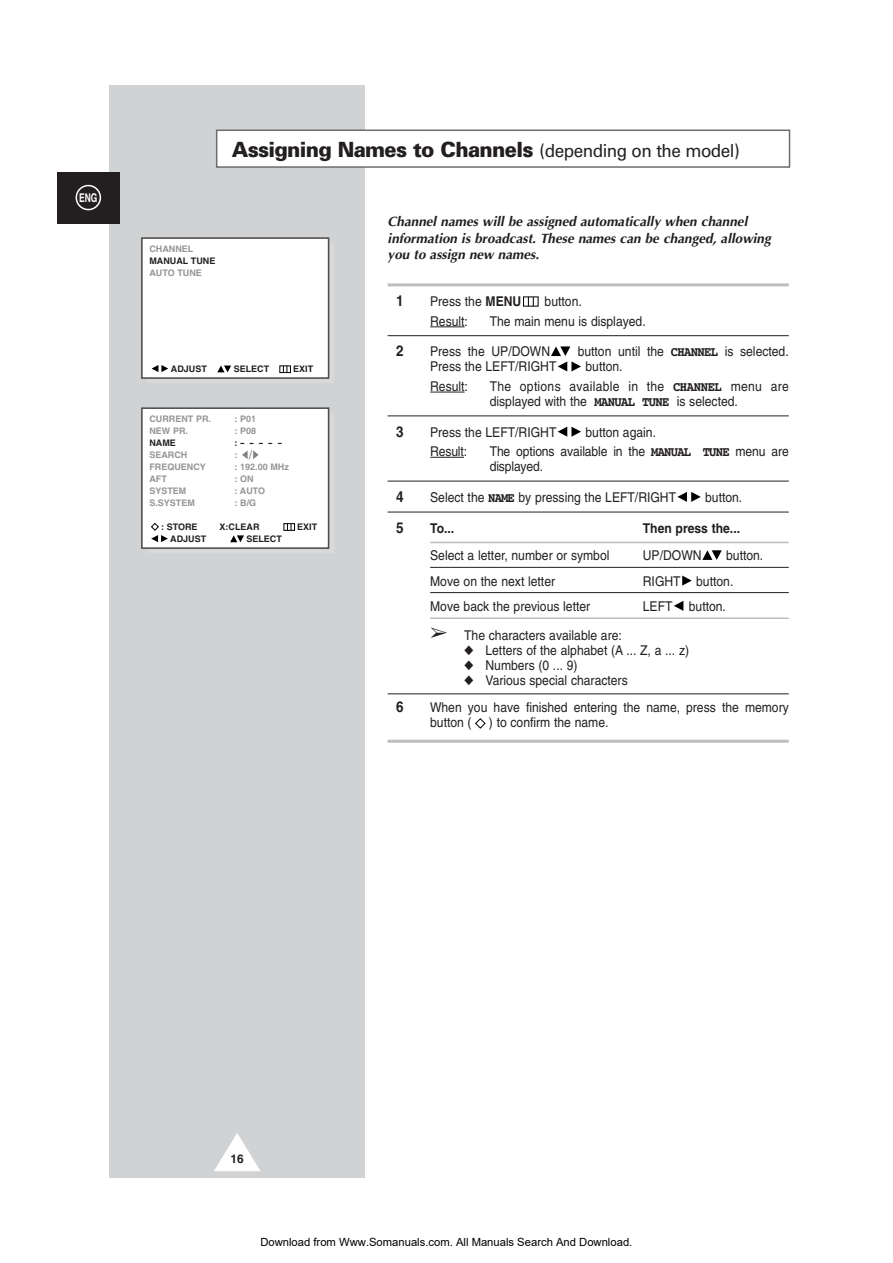
<style>
.page{position:relative;width:893px;height:1263px;background:#fff}
.page>*{position:absolute;margin:0;border:0;box-sizing:border-box;transform-origin:0 0}
.t1{font:900 21px "Univers";letter-spacing:-.035em;color:#231f20;scale:.95 1}
.t2{font:700 15px "Helvetica";color:#231f20;scale:.9 1}
.t3{font:13.5px/15px "Helvetica";color:#231f20;scale:.9 1}
.t4{font:italic 700 13.5px/16.5px "Optima";color:#231f20}
.t5{font:13.5px/15px "Helvetica";letter-spacing:.02em;color:#231f20;scale:.9 1}
.t6{font:700 13.5px "Helvetica";color:#231f20;scale:.9 1}
.t7{font:700 12px "Helvetica";color:#fff;scale:.7 1}
.t8{font:700 12px "Helvetica";color:#231f20}
.t9{font:11.25px "Arial";color:#000}
.t10{font:700 9px "Helvetica";color:#939598}
.t11{font:700 9px "Helvetica";color:#231f20}
.s1{font-weight:400;font-size:18px}
.s2{font-weight:700}
.s3{font-family:"Courier";font-weight:700}
</style>
<div class="page">
<div style="left:110px;top:86px;width:255px;height:1092px;background:#d1d2d4"></div>
<svg style="left:214px;top:1133px;width:46px;height:38px"></svg>
<div style="left:57px;top:172px;width:63px;height:51px;background:#231f20"></div>
<svg style="left:76px;top:185px;width:25px;height:25px"></svg>
<hr style="left:387px;top:283px;width:401px;height:3px;background:#bcbdc0">
<hr style="left:430px;top:327px;width:34px;height:1px;background:#231f20">
<hr style="left:387px;top:335px;width:401px;height:1px;background:#231f20">
<hr style="left:430px;top:392px;width:34px;height:1px;background:#231f20">
<hr style="left:387px;top:416px;width:401px;height:1px;background:#231f20">
<hr style="left:430px;top:457px;width:34px;height:1px;background:#231f20">
<hr style="left:387px;top:481px;width:401px;height:1px;background:#231f20">
<hr style="left:387px;top:512px;width:401px;height:1px;background:#231f20">
<hr style="left:430px;top:542px;width:358px;height:1px;background:#bcbdc0">
<hr style="left:430px;top:567px;width:358px;height:1px;background:#231f20">
<hr style="left:430px;top:592px;width:358px;height:1px;background:#231f20">
<hr style="left:430px;top:617px;width:358px;height:2px;background:#bcbdc0">
<hr style="left:387px;top:693px;width:401px;height:1px;background:#231f20">
<hr style="left:387px;top:740px;width:401px;height:3px;background:#bcbdc0">
<svg style="left:475px;top:718px;width:11px;height:11px"></svg>
<svg style="left:674px;top:601px;width:9px;height:10px"></svg>
<svg style="left:682px;top:576px;width:9px;height:10px"></svg>
<svg style="left:702px;top:550px;width:19px;height:10px"></svg>
<svg style="left:677px;top:492px;width:23px;height:10px"></svg>
<svg style="left:557px;top:427px;width:24px;height:10px"></svg>
<svg style="left:551px;top:346px;width:30px;height:25px"></svg>
<svg style="left:528px;top:297px;width:6px;height:9px"></svg>
<div style="left:217px;top:130px;width:572px;height:37px;background:#fff"></div>
<div style="left:216px;top:130px;width:574px;height:38px;border:2px solid #6c6d70"></div>
<div style="left:147px;top:243px;width:186px;height:140px;background:#d9d9d9"></div>
<div style="left:141px;top:237px;width:188px;height:142px;background:#fff;border:2px solid #4d4d4d"></div>
<div style="left:279px;top:366px;width:12px;height:7px;border:1px solid #000"></div>
<svg style="left:283px;top:366px;width:4px;height:7px"></svg>
<svg style="left:217px;top:366px;width:14px;height:6px"></svg>
<svg style="left:151px;top:365px;width:17px;height:7px"></svg>
<div style="left:147px;top:413px;width:186px;height:140px;background:#d9d9d9"></div>
<div style="left:141px;top:407px;width:188px;height:142px;background:#fff;border:2px solid #4d4d4d"></div>
<svg style="left:230px;top:535px;width:14px;height:7px"></svg>
<div style="left:283px;top:523px;width:12px;height:8px;border:1px solid #000"></div>
<svg style="left:287px;top:524px;width:5px;height:6px"></svg>
<svg style="left:151px;top:523px;width:17px;height:19px"></svg>
<svg style="left:242px;top:450px;width:17px;height:9px"></svg>
<p class="t7" style="left:79px;top:193px;width:28px">ENG</p>
<h1 class="t1" style="left:232px;top:141px;width:536px">Assigning Names to Channels <span class="s1">(depending on the model)</span></h1>
<p class="t10" style="left:149px;top:246px;width:45px">CHANNEL</p>
<p class="t11" style="left:149px;top:258px;width:68px">MANUAL TUNE</p>
<p class="t10" style="left:149px;top:270px;width:54px">AUTO TUNE</p>
<p class="t11" style="left:171px;top:366px;width:37px">ADJUST</p>
<p class="t11" style="left:234px;top:366px;width:37px">SELECT</p>
<p class="t11" style="left:293px;top:366px;width:22px">EXIT</p>
<p class="t10" style="left:149px;top:416px;width:63px">CURRENT PR.</p>
<p class="t10" style="left:234px;top:416px;width:23px">: P01</p>
<p class="t10" style="left:149px;top:428px;width:40px">NEW PR.</p>
<p class="t10" style="left:234px;top:428px;width:23px">: P08</p>
<p class="t11" style="left:149px;top:440px;width:28px">NAME</p>
<p class="t11" style="left:234px;top:440px;width:49px">: - - - - -</p>
<p class="t10" style="left:149px;top:452px;width:39px">SEARCH</p>
<p class="t10" style="left:234px;top:452px;width:4px">:</p>
<p class="t10" style="left:149px;top:464px;width:58px">FREQUENCY</p>
<p class="t10" style="left:234px;top:464px;width:56px">: 192.00 MHz</p>
<p class="t10" style="left:149px;top:476px;width:19px">AFT</p>
<p class="t10" style="left:234px;top:476px;width:21px">: ON</p>
<p class="t10" style="left:149px;top:488px;width:38px">SYSTEM</p>
<p class="t10" style="left:234px;top:488px;width:32px">: AUTO</p>
<p class="t10" style="left:149px;top:500px;width:47px">S.SYSTEM</p>
<p class="t10" style="left:234px;top:500px;width:23px">: B/G</p>
<p class="t11" style="left:161px;top:524px;width:38px">: STORE</p>
<p class="t11" style="left:220px;top:524px;width:41px">X:CLEAR</p>
<p class="t11" style="left:297px;top:524px;width:22px">EXIT</p>
<p class="t11" style="left:170px;top:536px;width:37px">ADJUST</p>
<p class="t11" style="left:246px;top:536px;width:37px">SELECT</p>
<p class="t4" style="left:387px;top:215px;width:385px">Channel names will be assigned automatically when channel information is broadcast. These names can be changed, allowing you to assign new names.</p>
<p class="t2" style="left:396px;top:295px;width:10px">1</p>
<p class="t3" style="left:430px;top:295px;width:103px">Press the <span class="s2">MENU</span></p>
<p class="t3" style="left:544px;top:295px;width:43px">button.</p>
<p class="t3" style="left:430px;top:315px;width:44px">Result:</p>
<p class="t3" style="left:489px;top:315px;width:175px">The main menu is displayed.</p>
<p class="t2" style="left:396px;top:346px;width:10px">2</p>
<p class="t3" style="left:430px;top:346px;width:135px">Press the UP/DOWN</p>
<p class="t3" style="left:577px;top:346px;width:236px">button until the <span class="s3">CHANNEL</span> is selected.</p>
<p class="t3" style="left:430px;top:361px;width:142px">Press the LEFT/RIGHT</p>
<p class="t3" style="left:585px;top:361px;width:43px">button.</p>
<p class="t3" style="left:430px;top:380px;width:44px">Result:</p>
<p class="t5" style="left:489px;top:380px;width:334px">The options available in the <span class="s3">CHANNEL</span> menu are displayed with the <span class="s3">MANUAL TUNE</span> is selected.</p>
<p class="t2" style="left:396px;top:426px;width:10px">3</p>
<p class="t3" style="left:430px;top:426px;width:142px">Press the LEFT/RIGHT</p>
<p class="t3" style="left:585px;top:426px;width:80px">button again.</p>
<p class="t3" style="left:430px;top:445px;width:43px">Result:</p>
<p class="t3" style="left:489px;top:445px;width:334px">The options available in the <span class="s3">MANUAL TUNE</span> menu are displayed.</p>
<p class="t2" style="left:396px;top:491px;width:10px">4</p>
<p class="t3" style="left:430px;top:491px;width:275px">Select the <span class="s3">NAME</span> by pressing the LEFT/RIGHT</p>
<p class="t3" style="left:705px;top:491px;width:43px">button.</p>
<p class="t2" style="left:396px;top:522px;width:10px">5</p>
<p class="t6" style="left:430px;top:523px;width:28px">To...</p>
<p class="t6" style="left:643px;top:523px;width:109px">Then press the...</p>
<p class="t3" style="left:430px;top:549px;width:201px">Select a letter, number or symbol</p>
<p class="t3" style="left:643px;top:549px;width:67px">UP/DOWN</p>
<p class="t3" style="left:726px;top:549px;width:43px">button.</p>
<p class="t3" style="left:430px;top:575px;width:140px">Move on the next letter</p>
<p class="t3" style="left:643px;top:575px;width:102px">RIGHT button.</p>
<p class="t3" style="left:430px;top:600px;width:179px">Move back the previous letter</p>
<p class="t3" style="left:643px;top:600px;width:94px">LEFT button.</p>
<p class="t3" style="left:430px;top:629px;width:214px">➢ The characters available are:</p>
<p class="t3" style="left:464px;top:644px;width:251px">◆ Letters of the alphabet (A ... Z, a ... z)</p>
<p class="t3" style="left:464px;top:659px;width:127px">◆ Numbers (0 ... 9)</p>
<p class="t3" style="left:464px;top:674px;width:183px">◆ Various special characters</p>
<p class="t2" style="left:396px;top:701px;width:10px">6</p>
<p class="t3" style="left:430px;top:701px;width:400px">When you have finished entering the name, press the memory button (</p>
<p class="t3" style="left:489px;top:716px;width:134px">) to confirm the name.</p>
<p class="t8" style="left:230px;top:1154px;width:15px">16</p>
<p class="t9" style="left:260px;top:1235px;width:373px">Download from Www.Somanuals.com. All Manuals Search And Download.</p>
</div>
